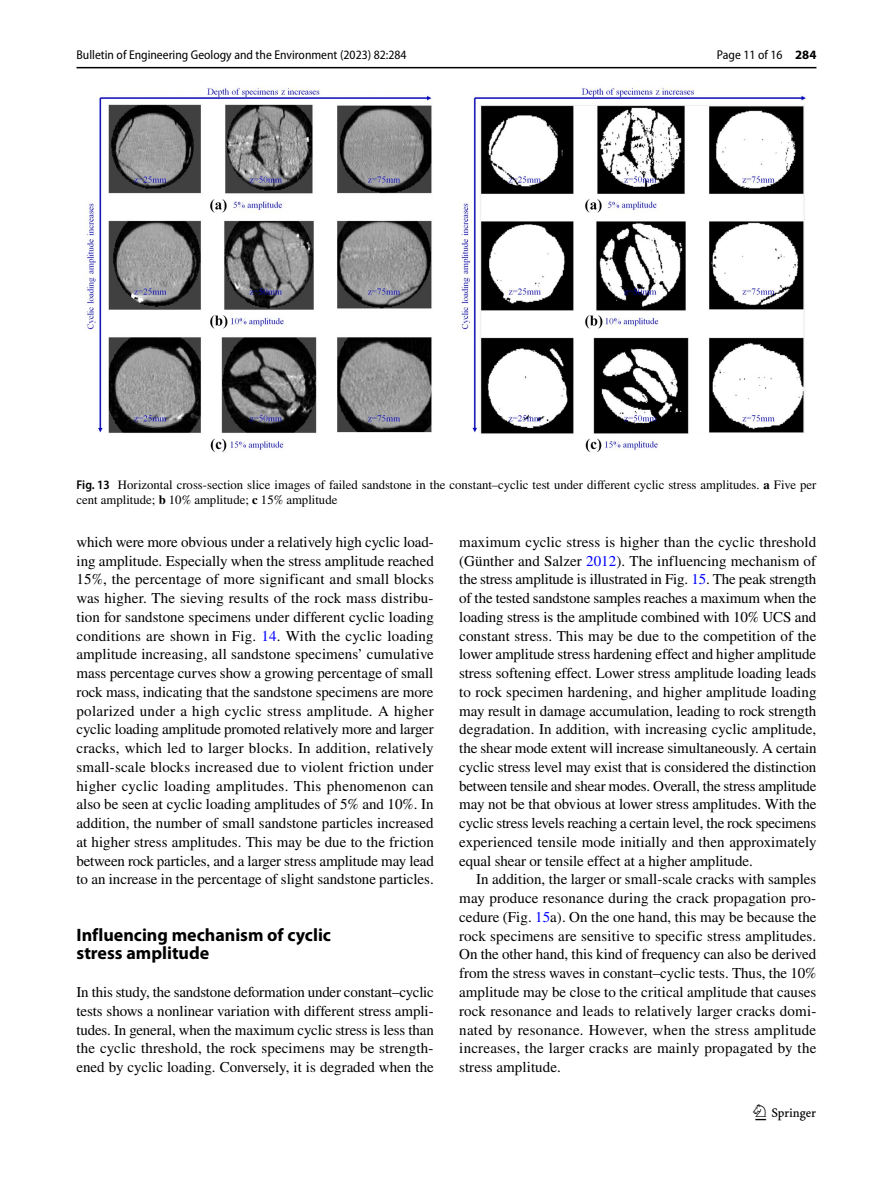
<style>
.page{position:relative;width:893px;height:1187px;background:#fff}
.page>*{position:absolute;margin:0;border:0;box-sizing:border-box;transform-origin:0 0}
.t1{font:22.5px "Springnew Regular 3";color:#000}
.t2{font:700 18px/18.8px "Myriad Pro";color:#000}
.t3{font:15px/18.8px "STIX";letter-spacing:-.005em;color:#000;text-align:justify}
.t4{font:12.75px/15px "STIX";color:#000}
.t5{font:semi-condensed 12.75px "Myriad Pro";color:#000}
.s1{font-weight:700;font-stretch:normal}
.s2{font-family:"Myriad Pro";font-weight:600;font-stretch:semi-condensed}
.s3{font-weight:700}
.s4{color:#00f}
</style>
<div class="page">
<hr style="left:77px;top:67px;width:739px;height:1px;background:#000">
<img style="left:85px;top:87px;width:723px;height:365px">
<p class="t5" style="left:77px;top:48px;width:332px">Bulletin of Engineering Geology and the Environment (2023) 82:284</p>
<p class="t5" style="left:717px;top:48px;width:101px">Page 11 of 16 <span class="s1">284</span></p>
<p class="t4" style="left:77px;top:478px;width:741px"><span class="s2">Fig. 13</span> Horizontal cross-section slice images of failed sandstone in the constant–cyclic test under different cyclic stress amplitudes. <span class="s3">a</span> Five per cent amplitude; <span class="s3">b</span> 10% amplitude; <span class="s3">c</span> 15% amplitude</p>
<p class="t3" style="left:77px;top:533px;width:359px">which were more obvious under a relatively high cyclic load&shy;ing amplitude. Especially when the stress amplitude reached 15%, the percentage of more significant and small blocks was higher. The sieving results of the rock mass distribu&shy;tion for sandstone specimens under different cyclic loading conditions are shown in Fig. <span class="s4">14</span>. With the cyclic loading amplitude increasing, all sandstone specimens’ cumulative mass percentage curves show a growing percentage of small rock mass, indicating that the sandstone specimens are more polarized under a high cyclic stress amplitude. A higher cyclic loading amplitude promoted relatively more and larger cracks, which led to larger blocks. In addition, relatively small-scale blocks increased due to violent friction under higher cyclic loading amplitudes. This phenomenon can also be seen at cyclic loading amplitudes of 5% and 10%. In addition, the number of small sandstone particles increased at higher stress amplitudes. This may be due to the friction between rock particles, and a larger stress amplitude may lead to an increase in the percentage of slight sandstone particles.</p>
<p class="t2" style="left:77px;top:924px;width:256px">Influencing mechanism of cyclic stress amplitude</p>
<p class="t3" style="left:77px;top:983px;width:359px">In this study, the sandstone deformation under constant–cyclic tests shows a nonlinear variation with different stress ampli&shy;tudes. In general, when the maximum cyclic stress is less than the cyclic threshold, the rock specimens may be strength&shy;ened by cyclic loading. Conversely, it is degraded when the</p>
<p class="t3" style="left:459px;top:533px;width:359px">maximum cyclic stress is higher than the cyclic threshold (Günther and Salzer <span class="s4">2012</span>). The influencing mechanism of the stress amplitude is illustrated in Fig. <span class="s4">15</span>. The peak strength of the tested sandstone samples reaches a maximum when the loading stress is the amplitude combined with 10% UCS and constant stress. This may be due to the competition of the lower amplitude stress hardening effect and higher amplitude stress softening effect. Lower stress amplitude loading leads to rock specimen hardening, and higher amplitude loading may result in damage accumulation, leading to rock strength degradation. In addition, with increasing cyclic amplitude, the shear mode extent will increase simultaneously. A certain cyclic stress level may exist that is considered the distinction between tensile and shear modes. Overall, the stress amplitude may not be that obvious at lower stress amplitudes. With the cyclic stress levels reaching a certain level, the rock specimens experienced tensile mode initially and then approximately equal shear or tensile effect at a higher amplitude.</p>
<p class="t3" style="left:459px;top:871px;width:359px;text-indent:17px">In addition, the larger or small-scale cracks with samples may produce resonance during the crack propagation pro&shy;cedure (Fig. <span class="s4">15</span>a). On the one hand, this may be because the rock specimens are sensitive to specific stress amplitudes.<br>On the other hand, this kind of frequency can also be derived from the stress waves in constant–cyclic tests. Thus, the 10% amplitude may be close to the critical amplitude that causes rock resonance and leads to relatively larger cracks domi&shy;nated by resonance. However, when the stress amplitude increases, the larger cracks are mainly propagated by the stress amplitude.</p>
<h1 class="t1" style="left:755px;top:1104px;width:62px">1 3</h1>
</div>
